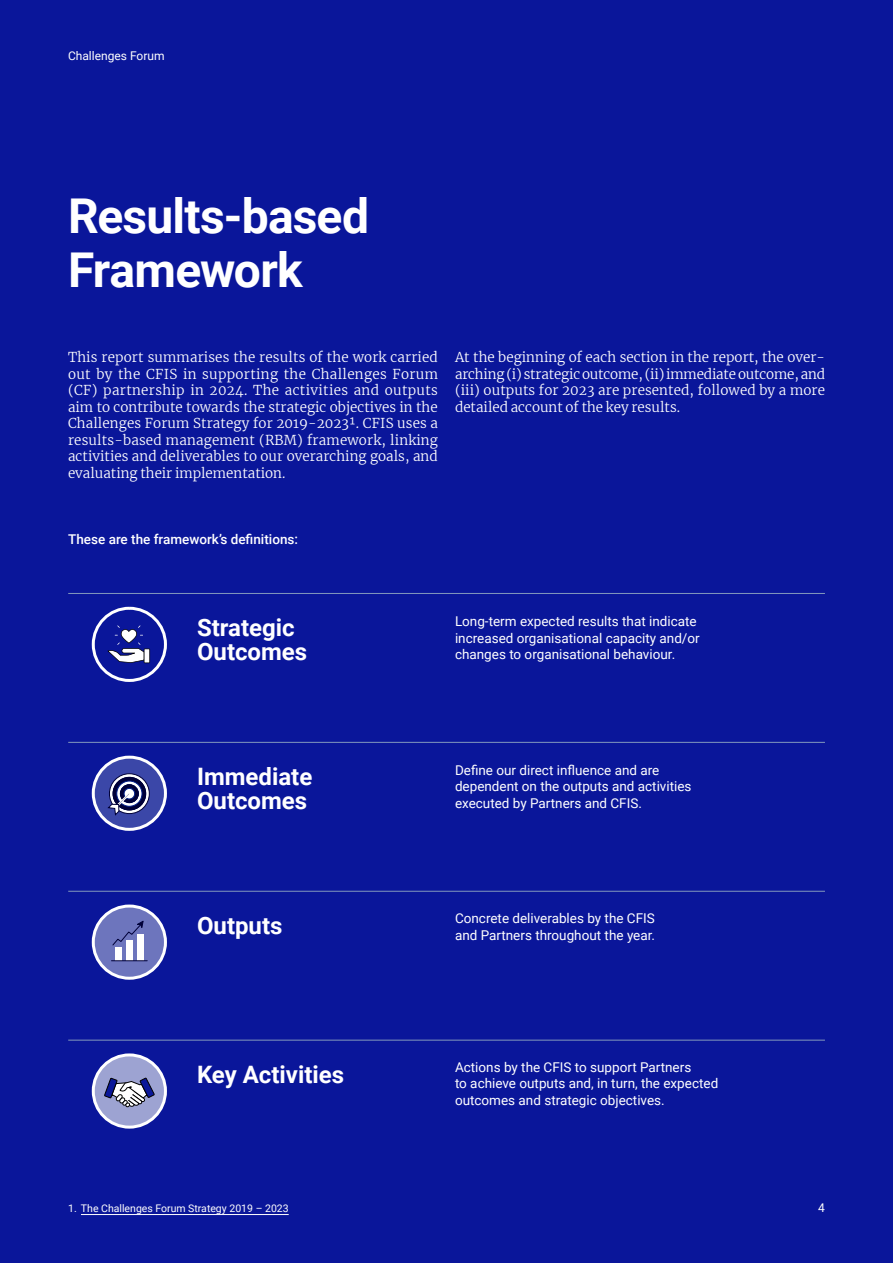
<style>
.page{position:relative;width:893px;height:1263px;background:#0a169a}
.page>*{position:absolute;margin:0;border:0;box-sizing:border-box;transform-origin:0 0}
.t1{font:700 48px/54px "Roboto";letter-spacing:-.015em;color:#fff}
.Headline_infographics{font:700 24px/24px "Roboto";color:#fff}
.Body{font:300 13.5px/16.5px "Merriweather";color:#fff;text-align:justify}
.Body_infographics{font:13.5px/16.5px "Roboto";color:#fff}
.Body_infographics-2{font:500 13.5px "Roboto";color:#fff}
.Paginering{font:12px "Roboto";color:#fff}
.t2{font:10.5px "Roboto";color:#fff}
</style>
<div class="page">
<svg style="left:92px;top:607px;width:75px;height:75px"></svg>
<svg style="left:107px;top:625px;width:43px;height:38px"></svg>
<div style="left:93px;top:757px;width:72px;height:72px;background:#3b47a8;border-radius:50%"></div>
<div style="left:92px;top:756px;width:75px;height:75px;border:3px solid #fff;border-radius:50%"></div>
<svg style="left:107px;top:773px;width:43px;height:43px"></svg>
<hr style="left:68px;top:593px;width:757px;height:1px;background:#8499bd">
<hr style="left:68px;top:742px;width:757px;height:1px;background:#8499bd">
<hr style="left:68px;top:891px;width:757px;height:1px;background:#8499bd">
<hr style="left:68px;top:1040px;width:757px;height:1px;background:#8499bd">
<div style="left:93px;top:906px;width:72px;height:72px;background:#6d75bd;border-radius:50%"></div>
<div style="left:92px;top:904px;width:75px;height:76px;border:3px solid #fff;border-radius:50%"></div>
<svg style="left:111px;top:920px;width:37px;height:41px"></svg>
<div style="left:93px;top:1055px;width:72px;height:72px;background:#9da3d2;border-radius:50%"></div>
<div style="left:92px;top:1053px;width:75px;height:75px;border:3px solid #fff;border-radius:50%"></div>
<svg style="left:104px;top:1077px;width:51px;height:31px"></svg>
<hr style="left:81px;top:1214px;width:208px;height:1px;background:#fff">
<p class="Paginering" style="left:68px;top:47px;width:98px">Challenges Forum</p>
<h1 class="t1" style="left:68px;top:187px;width:303px">Results-based<br>Framework</h1>
<p class="Body" style="left:68px;top:348px;width:371px">This report summarises the results of the work carried out by the CFIS in supporting the Challenges Forum (CF) partnership in 2024. The activities and outputs aim to contribute towards the strategic objectives in the Challenges Forum Strategy for 2019-20231. CFIS uses a results-based management (RBM) framework, linking activities and deliverables to our overarching goals, and evaluating their implementation.</p>
<p class="Body" style="left:455px;top:348px;width:372px;text-align:left">At the beginning of each section in the report, the over&shy;arching (i) strategic outcome, (ii) immediate outcome, and (iii) outputs for 2023 are presented, followed by a more detailed account of the key results.</p>
<p class="Body_infographics-2" style="left:68px;top:529px;width:231px">These are the framework’s definitions:</p>
<p class="Headline_infographics" style="left:197px;top:615px;width:112px">Strategic<br>Outcomes</p>
<p class="Body_infographics" style="left:455px;top:612px;width:246px">Long-term expected results that indicate increased organisational capacity and/or changes to organisational behaviour.</p>
<p class="Headline_infographics" style="left:197px;top:764px;width:117px">Immediate<br>Outcomes</p>
<p class="Body_infographics" style="left:455px;top:761px;width:238px">Define our direct influence and are dependent on the outputs and activities executed by Partners and CFIS.</p>
<p class="Headline_infographics" style="left:197px;top:912px;width:87px">Outputs</p>
<p class="Body_infographics" style="left:455px;top:909px;width:202px">Concrete deliverables by the CFIS and Partners throughout the year.</p>
<p class="Headline_infographics" style="left:197px;top:1061px;width:149px">Key Activities</p>
<p class="Body_infographics" style="left:455px;top:1058px;width:265px">Actions by the CFIS to support Partners<br>to achieve outputs and, in turn, the expected outcomes and strategic objectives.</p>
<p class="t2" style="left:68px;top:1200px;width:222px">1. The Challenges Forum Strategy 2019 – 2023</p>
<p class="Paginering" style="left:818px;top:1199px;width:8px">4</p>
</div>
